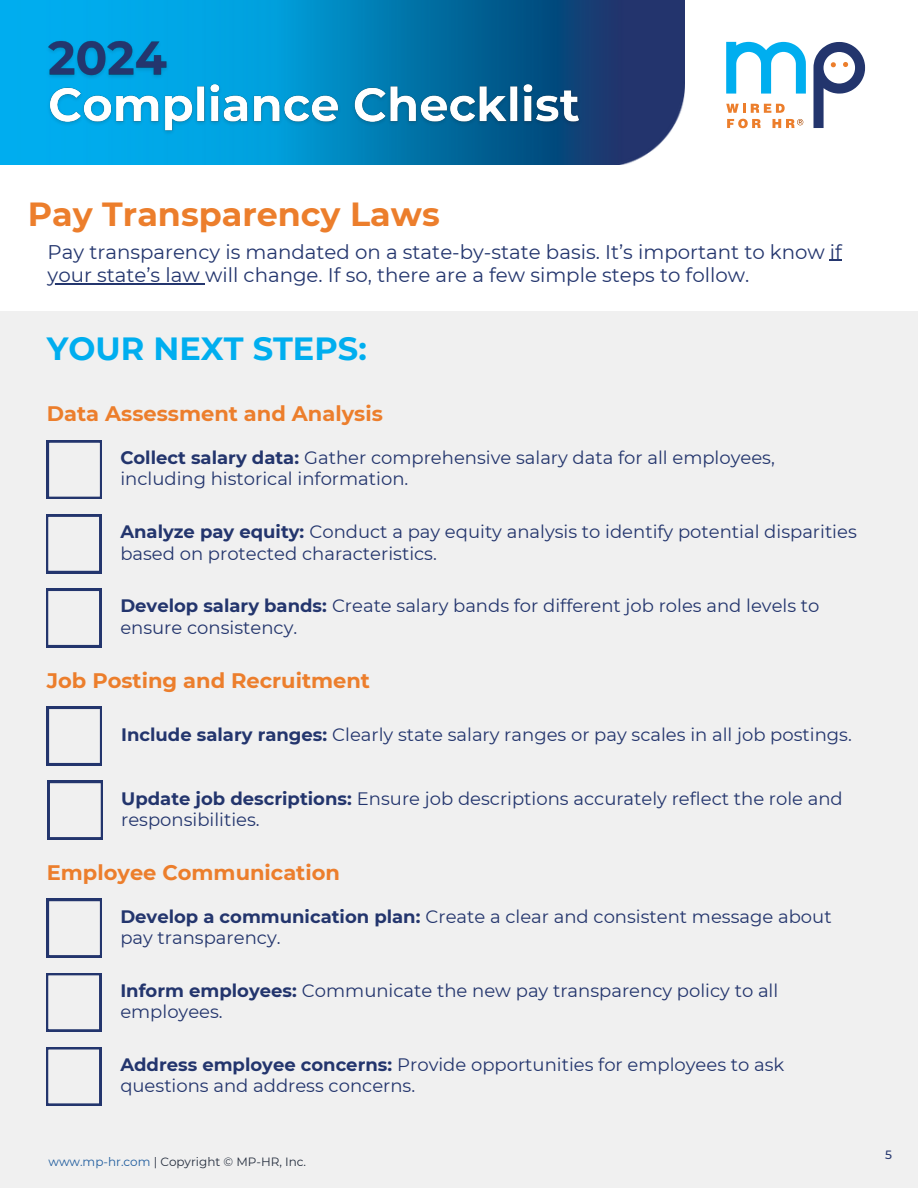
<style>
.page{position:relative;width:918px;height:1188px;background:#fff}
.page>*{position:absolute;margin:0;border:0;box-sizing:border-box;transform-origin:0 0}
.t1{font:700 33.45px "Montserrat";color:#ec7e2c}
.t2{font:700 32.1px "Montserrat";color:#00aeef}
.t3{font:700 21px "Montserrat";color:#ec7e2c}
.t4{font:19.8px "Montserrat";color:#24366e}
.t5{font:18px/21.3px "Montserrat";color:#23356d}
.t6{font:12px "Montserrat";color:#252e3e}
.t7{font:500 12px "Montserrat";color:#24366e}
.s1{font-weight:700}
.s2{color:#205d9e}
</style>
<div class="page">
<div style="left:0;top:312px;width:918px;height:876px;background:#f0f0f0"></div>
<svg style="left:830px;top:260px;width:12px;height:1px"></svg>
<hr style="left:48px;top:284px;width:157px;height:1px;background:#24366e">
<img style="left:0;top:0;width:685px;height:164px">
<svg style="left:726px;top:42px;width:80px;height:52px"></svg>
<svg style="left:726px;top:104px;width:59px;height:9px"></svg>
<svg style="left:727px;top:119px;width:34px;height:9px"></svg>
<svg style="left:813px;top:42px;width:52px;height:86px"></svg>
<svg style="left:772px;top:119px;width:31px;height:9px"></svg>
<img style="left:41px;top:31px;width:552px;height:109px">
<svg style="left:47px;top:441px;width:55px;height:58px"></svg>
<svg style="left:46px;top:515px;width:55px;height:58px"></svg>
<svg style="left:46px;top:589px;width:55px;height:58px"></svg>
<svg style="left:47px;top:707px;width:55px;height:58px"></svg>
<svg style="left:48px;top:781px;width:55px;height:58px"></svg>
<svg style="left:47px;top:899px;width:55px;height:58px"></svg>
<svg style="left:46px;top:973px;width:55px;height:58px"></svg>
<svg style="left:46px;top:1047px;width:55px;height:59px"></svg>
<h4 class="t1" style="left:28px;top:194px;width:413px">Pay Transparency Laws</h4>
<p class="t4" style="left:48px;top:240px;width:796px">Pay transparency is mandated on a state-by-state basis. It’s important to know if</p>
<p class="t4" style="left:48px;top:263px;width:703px">your state’s law will change. If so, there are a few simple steps to follow.</p>
<h6 class="t2" style="left:47px;top:329px;width:321px">YOUR NEXT STEPS:</h6>
<h2 class="t3" style="left:47px;top:401px;width:338px">Data Assessment and Analysis</h2>
<h6 class="t5" style="left:120px;top:447px;width:656px"><span class="s1">Collect salary data:</span> Gather comprehensive salary data for all employees, including historical information.</h6>
<h6 class="t5" style="left:120px;top:521px;width:738px"><span class="s1">Analyze pay equity:</span> Conduct a pay equity analysis to identify potential disparities based on protected characteristics.</h6>
<h6 class="t5" style="left:120px;top:595px;width:701px"><span class="s1">Develop salary bands:</span> Create salary bands for different job roles and levels to ensure consistency.</h6>
<h6 class="t3" style="left:47px;top:667px;width:325px">Job Posting and Recruitment</h6>
<h4 class="t5" style="left:121px;top:723px;width:732px"><span class="s1">Include salary ranges:</span> Clearly state salary ranges or pay scales in all job postings.</h4>
<h6 class="t5" style="left:121px;top:787px;width:723px"><span class="s1">Update job descriptions:</span> Ensure job descriptions accurately reflect the role and responsibilities.</h6>
<h6 class="t3" style="left:47px;top:860px;width:295px">Employee Communication</h6>
<h6 class="t5" style="left:120px;top:905px;width:713px"><span class="s1">Develop a communication plan:</span> Create a clear and consistent message about pay transparency.</h6>
<p class="t5" style="left:120px;top:980px;width:659px"><span class="s1">Inform employees:</span> Communicate the new pay transparency policy to all employees.</p>
<p class="t5" style="left:120px;top:1054px;width:666px"><span class="s1">Address employee concerns:</span> Provide opportunities for employees to ask questions and address concerns.</p>
<h3 class="t6" style="left:48px;top:1154px;width:259px"><span class="s2">www.mp-hr.com</span> | Copyright © MP-HR, Inc.</h3>
<h5 class="t7" style="left:885px;top:1148px;width:8px">5</h5>
</div>
